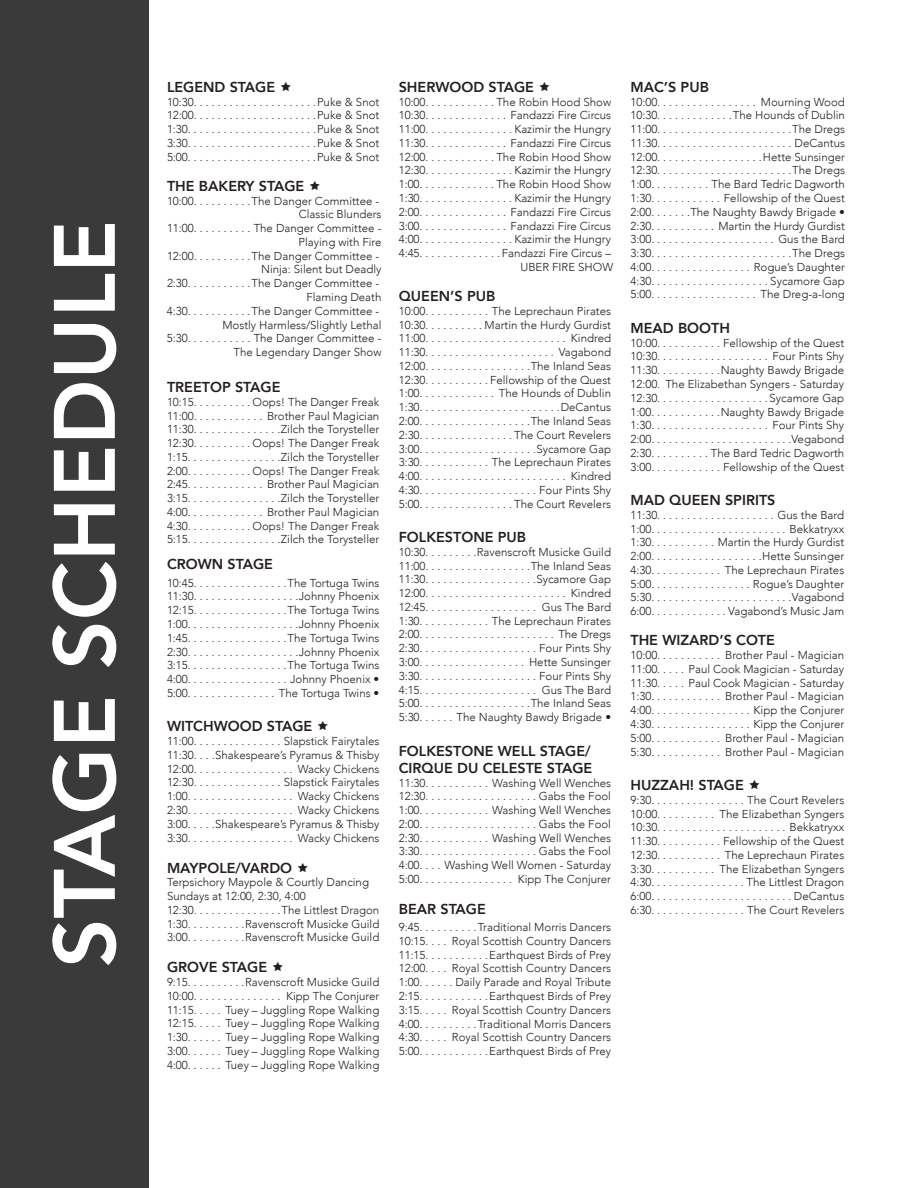
<style>
.page{position:relative;width:918px;height:1188px;background:#fff}
.page>*{position:absolute;margin:0;border:0;box-sizing:border-box;transform-origin:0 0}
.t1{font:800 86.1px "Avenir";color:#fff}
.t2{font:800 14.4px/17.2px "Avenir";color:#231f20}
.t3{font:300 11.55px/13.8px "Avenir";color:#231f20;text-align:justify}
</style>
<div class="page">
<div style="left:0;top:0;width:148px;height:1188px;background:#3a3a3b"></div>
<p class="t1" style="left:18px;top:968px;width:749px;rotate:-90deg">STAGE SCHEDULE</p>
<p class="t2" style="left:167px;top:78px;width:110px">LEGEND STAGE</p>
<p class="t3" style="left:167px;top:95px;width:214px">10:30.....................Puke &amp; Snot 12:00.....................Puke &amp; Snot 1:30......................Puke &amp; Snot 3:30......................Puke &amp; Snot 5:00......................Puke &amp; Snot</p>
<p class="t2" style="left:167px;top:177px;width:139px">THE BAKERY STAGE</p>
<p class="t3" style="left:167px;top:194px;width:216px;text-align:right">10:00. . . . . . . . . .The Danger Committee -<br>Classic Blunders<br>11:00. . . . . . . . . . The Danger Committee -<br>Playing with Fire<br>12:00. . . . . . . . . .The Danger Committee -<br>Ninja: Silent but Deadly<br>2:30. . . . . . . . . . .The Danger Committee -<br>Flaming Death<br>4:30. . . . . . . . . . .The Danger Committee -<br>Mostly Harmless/Slightly Lethal<br>5:30. . . . . . . . . . . The Danger Committee -<br>The Legendary Danger Show</p>
<p class="t2" style="left:167px;top:378px;width:115px">TREETOP STAGE</p>
<p class="t3" style="left:167px;top:395px;width:214px">10:15. . . . . . . . . . Oops! The Danger Freak 11:00. . . . . . . . . . . . Brother Paul Magician 11:30. . . . . . . . . . . . . . .Zilch the Torysteller 12:30. . . . . . . . . . Oops! The Danger Freak 1:15. . . . . . . . . . . . . . . .Zilch the Torysteller 2:00. . . . . . . . . . . Oops! The Danger Freak 2:45. . . . . . . . . . . . . Brother Paul Magician 3:15. . . . . . . . . . . . . . . .Zilch the Torysteller 4:00. . . . . . . . . . . . . Brother Paul Magician 4:30. . . . . . . . . . . Oops! The Danger Freak 5:15. . . . . . . . . . . . . . . .Zilch the Torysteller</p>
<p class="t2" style="left:167px;top:556px;width:108px">CROWN STAGE</p>
<p class="t3" style="left:167px;top:576px;width:214px">10:45. . . . . . . . . . . . . . . .The Tortuga Twins 11:30..................Johnny Phoenix 12:15. . . . . . . . . . . . . . . .The Tortuga Twins 1:00...................Johnny Phoenix 1:45. . . . . . . . . . . . . . . . .The Tortuga Twins 2:30...................Johnny Phoenix 3:15. . . . . . . . . . . . . . . . .The Tortuga Twins 4:00.................Johnny Phoenix • 5:00. . . . . . . . . . . . . . . The Tortuga Twins •</p>
<p class="t2" style="left:167px;top:718px;width:147px">WITCHWOOD STAGE</p>
<p class="t3" style="left:167px;top:734px;width:214px">11:00. . . . . . . . . . . . . . . Slapstick Fairytales 11:30. . . .Shakespeare’s Pyramus &amp; Thisby 12:00................. Wacky Chickens 12:30. . . . . . . . . . . . . . . Slapstick Fairytales 1:00.................. Wacky Chickens 2:30.................. Wacky Chickens 3:00. . . . .Shakespeare’s Pyramus &amp; Thisby 3:30.................. Wacky Chickens</p>
<p class="t2" style="left:167px;top:859px;width:127px">MAYPOLE/VARDO</p>
<p class="t3" style="left:167px;top:875px;width:214px;text-align:left">Terpsichory Maypole &amp; Courtly Dancing Sundays at 12:00, 2:30, 4:00<br>12:30. . . . . . . . . . . . . . .The Littlest Dragon 1:30. . . . . . . . . .Ravenscroft Musicke Guild 3:00. . . . . . . . . .Ravenscroft Musicke Guild</p>
<p class="t2" style="left:167px;top:959px;width:102px">GROVE STAGE</p>
<p class="t3" style="left:167px;top:975px;width:214px">9:15. . . . . . . . . .Ravenscroft Musicke Guild 10:00. . . . . . . . . . . . . . . Kipp The Conjurer 11:15. . . . . Tuey – Juggling Rope Walking 12:15. . . . . Tuey – Juggling Rope Walking 1:30. . . . . . Tuey – Juggling Rope Walking 3:00. . . . . . Tuey – Juggling Rope Walking 4:00. . . . . . Tuey – Juggling Rope Walking</p>
<p class="t2" style="left:399px;top:78px;width:137px">SHERWOOD STAGE</p>
<p class="t3" style="left:399px;top:95px;width:216px;text-align:right">10:00. . . . . . . . . . . . The Robin Hood Show 10:30. . . . . . . . . . . . . . Fandazzi Fire Circus 11:00. . . . . . . . . . . . . . . Kazimir the Hungry 11:30. . . . . . . . . . . . . . Fandazzi Fire Circus 12:00. . . . . . . . . . . . The Robin Hood Show 12:30. . . . . . . . . . . . . . . Kazimir the Hungry 1:00. . . . . . . . . . . . . The Robin Hood Show 1:30. . . . . . . . . . . . . . . . Kazimir the Hungry 2:00. . . . . . . . . . . . . . . Fandazzi Fire Circus 3:00. . . . . . . . . . . . . . . Fandazzi Fire Circus 4:00. . . . . . . . . . . . . . . . Kazimir the Hungry 4:45. . . . . . . . . . . . . .Fandazzi Fire Circus – UBER FIRE SHOW</p>
<p class="t2" style="left:399px;top:287px;width:98px">QUEEN’S PUB</p>
<p class="t3" style="left:399px;top:304px;width:214px">10:00. . . . . . . . . . . The Leprechaun Pirates 10:30. . . . . . . . . . Martin the Hurdy Gurdist 11:00........................ Kindred 11:30...................... Vagabond 12:00..................The Inland Seas 12:30. . . . . . . . . . . Fellowship of the Quest 1:00. . . . . . . . . . . . . The Hounds of Dublin 1:30........................DeCantus 2:00...................The Inland Seas 2:30. . . . . . . . . . . . . . . . The Court Revelers 3:00....................Sycamore Gap 3:30. . . . . . . . . . . . The Leprechaun Pirates 4:00......................... Kindred 4:30....................Four Pints Shy 5:00. . . . . . . . . . . . . . . . The Court Revelers</p>
<p class="t2" style="left:399px;top:528px;width:129px">FOLKESTONE PUB</p>
<p class="t3" style="left:399px;top:545px;width:214px">10:30. . . . . . . . .Ravenscroft Musicke Guild 11:00..................The Inland Seas 11:30...................Sycamore Gap 12:00........................ Kindred 12:45................... Gus The Bard 1:30. . . . . . . . . . . . The Leprechaun Pirates 2:00....................... The Dregs 2:30....................Four Pints Shy 3:00.................. Hette Sunsinger 3:30....................Four Pints Shy 4:15.................... Gus The Bard 5:00...................The Inland Seas 5:30. . . . . . The Naughty Bawdy Brigade •</p>
<p class="t2" style="left:399px;top:742px;width:195px">FOLKESTONE WELL STAGE/<br>CIRQUE DU CELESTE STAGE</p>
<p class="t3" style="left:399px;top:776px;width:214px">11:30. . . . . . . . . . . Washing Well Wenches 12:30...................Gabs the Fool 1:00. . . . . . . . . . . . Washing Well Wenches 2:00....................Gabs the Fool 2:30. . . . . . . . . . . . Washing Well Wenches 3:30....................Gabs the Fool 4:00. . . . Washing Well Women - Saturday 5:00................ Kipp The Conjurer</p>
<p class="t2" style="left:399px;top:900px;width:89px">BEAR STAGE</p>
<p class="t3" style="left:399px;top:920px;width:214px">9:45. . . . . . . . . .Traditional Morris Dancers 10:15. . . . Royal Scottish Country Dancers 11:15. . . . . . . . . . .Earthquest Birds of Prey 12:00. . . . Royal Scottish Country Dancers 1:00. . . . . . Daily Parade and Royal Tribute 2:15. . . . . . . . . . . .Earthquest Birds of Prey 3:15. . . . . Royal Scottish Country Dancers 4:00. . . . . . . . . .Traditional Morris Dancers 4:30. . . . . Royal Scottish Country Dancers 5:00. . . . . . . . . . . .Earthquest Birds of Prey</p>
<p class="t2" style="left:630px;top:78px;width:80px">MAC’S PUB</p>
<p class="t3" style="left:630px;top:95px;width:216px">10:00................. Mourning Wood 10:30. . . . . . . . . . . . .The Hounds of Dublin 11:00.......................The Dregs 11:30.......................DeCantus 12:00. . . . . . . . . . . . . . . . . .Hette Sunsinger 12:30.......................The Dregs 1:00. . . . . . . . . . The Bard Tedric Dagworth 1:30. . . . . . . . . . . . Fellowship of the Quest 2:00. . . . . . .The Naughty Bawdy Brigade • 2:30. . . . . . . . . . . Martin the Hurdy Gurdist 3:00..................... Gus the Bard 3:30........................The Dregs 4:00................. Rogue’s Daughter 4:30....................Sycamore Gap 5:00.................. The Dreg-a-long</p>
<p class="t2" style="left:630px;top:319px;width:101px">MEAD BOOTH</p>
<p class="t3" style="left:630px;top:336px;width:215px">10:00. . . . . . . . . . . Fellowship of the Quest 10:30................... Four Pints Shy 11:30. . . . . . . . . . .Naughty Bawdy Brigade 12:00. The Elizabethan Syngers - Saturday 12:30...................Sycamore Gap 1:00. . . . . . . . . . . .Naughty Bawdy Brigade 1:30.................... Four Pints Shy 2:00........................Vegabond 2:30. . . . . . . . . . The Bard Tedric Dagworth 3:00. . . . . . . . . . . . Fellowship of the Quest</p>
<p class="t2" style="left:630px;top:491px;width:147px">MAD QUEEN SPIRITS</p>
<p class="t3" style="left:630px;top:508px;width:215px">11:30....................Gus the Bard 1:00.......................Bekkatryxx 1:30. . . . . . . . . . . Martin the Hurdy Gurdist 2:00...................Hette Sunsinger 4:30. . . . . . . . . . . . The Leprechaun Pirates 5:00................. Rogue’s Daughter 5:30........................Vagabond 6:00. . . . . . . . . . . . . Vagabond’s Music Jam</p>
<p class="t2" style="left:630px;top:632px;width:146px">THE WIZARD’S COTE</p>
<p class="t3" style="left:630px;top:648px;width:215px">10:00. . . . . . . . . . . Brother Paul - Magician 11:00. . . . . Paul Cook Magician - Saturday 11:30. . . . . Paul Cook Magician - Saturday 1:30. . . . . . . . . . . . Brother Paul - Magician 4:00.................Kipp the Conjurer 4:30.................Kipp the Conjurer 5:00. . . . . . . . . . . . Brother Paul - Magician 5:30. . . . . . . . . . . . Brother Paul - Magician</p>
<p class="t2" style="left:630px;top:776px;width:115px">HUZZAH! STAGE</p>
<p class="t3" style="left:630px;top:793px;width:215px">9:30. . . . . . . . . . . . . . . . The Court Revelers 10:00. . . . . . . . . . The Elizabethan Syngers 10:30......................Bekkatryxx 11:30. . . . . . . . . . . Fellowship of the Quest 12:30. . . . . . . . . . . The Leprechaun Pirates 3:30. . . . . . . . . . . The Elizabethan Syngers 4:30. . . . . . . . . . . . . . . . The Littlest Dragon 6:00........................DeCantus 6:30. . . . . . . . . . . . . . . . The Court Revelers</p>
</div>
